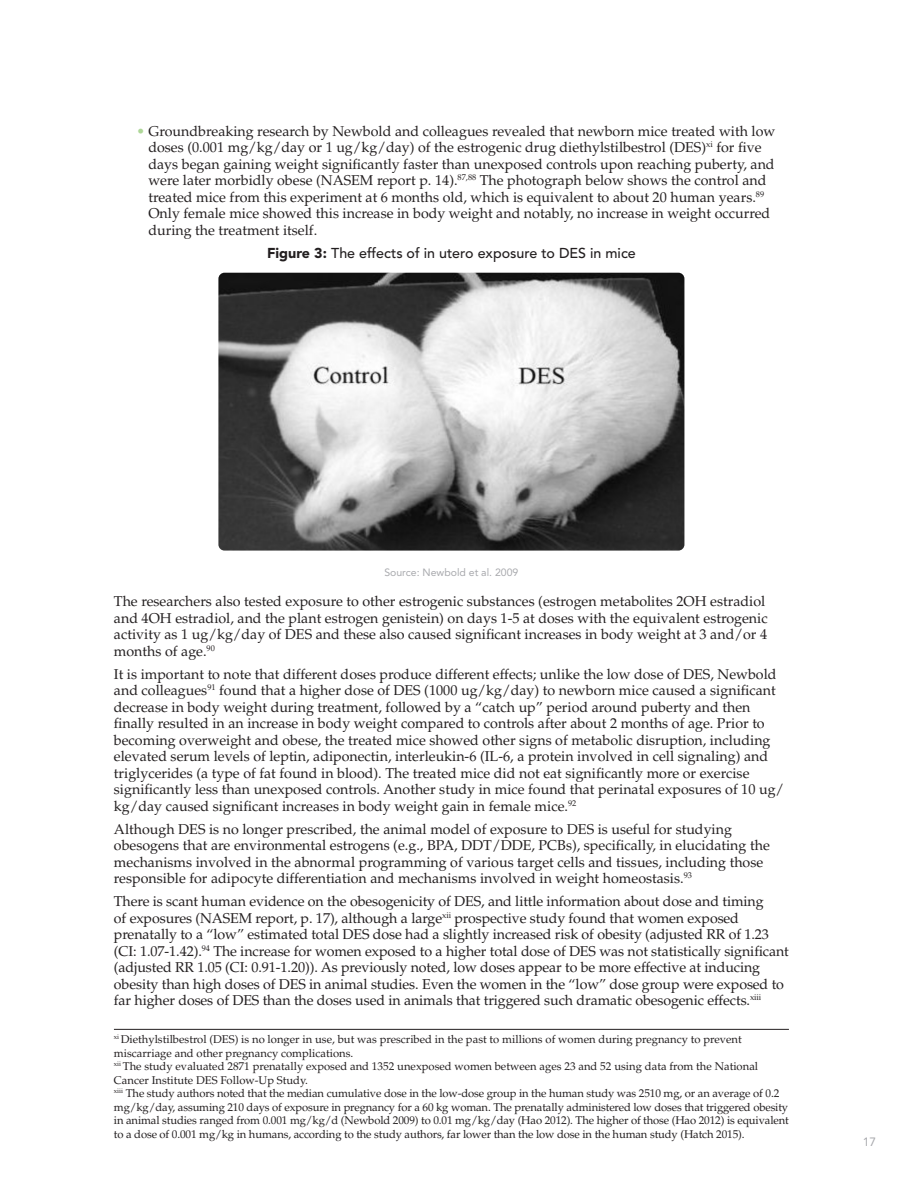
<style>
.page{position:relative;width:918px;height:1188px;background:#fff}
.page>*{position:absolute;margin:0;border:0;box-sizing:border-box;transform-origin:0 0}
.Main_Text{font:14.25px/16.5px "Palatino LT Std";color:#231f20}
.t1{font:500 14.25px "Avenir LT Std";color:#231f20}
.t2{font:12px "Avenir LT Std";color:#a8a9ad}
.t3{font:11.25px/13.5px "Palatino LT Std";letter-spacing:-.01em;color:#231f20}
.Sections{font:10.5px "Avenir LT Std";color:#a8a9ad}
.s1{color:#aed798}
.s2{font-weight:900}
</style>
<div class="page">
<img style="left:218px;top:273px;width:466px;height:278px">
<hr style="left:114px;top:1029px;width:675px;height:1px;background:#231f20">
<p class="Main_Text" style="left:148px;top:123px;width:628px;text-indent:-12px"><span class="s1">•</span> Groundbreaking research by Newbold and colleagues revealed that newborn mice treated with low doses (0.001 mg/kg/day or 1 ug/kg/day) of the estrogenic drug diethylstilbestrol (DES)<sup>xi</sup> for five days began gaining weight significantly faster than unexposed controls upon reaching puberty, and were later morbidly obese (NASEM report p. 14).<sup>87,88</sup> The photograph below shows the control and treated mice from this experiment at 6 months old, which is equivalent to about 20 human years.<sup>89<br></sup>Only female mice showed this increase in body weight and notably, no increase in weight occurred during the treatment itself.</p>
<p class="t1" style="left:267px;top:244px;width:370px"><span class="s2">Figure 3:</span> The effects of in utero exposure to DES in mice</p>
<p class="Sections" style="left:384px;top:566px;width:136px">Source: Newbold et al. 2009</p>
<p class="Main_Text" style="left:114px;top:593px;width:655px">The researchers also tested exposure to other estrogenic substances (estrogen metabolites 2OH estradiol and 4OH estradiol, and the plant estrogen genistein) on days 1-5 at doses with the equivalent estrogenic activity as 1 ug/kg/day of DES and these also caused significant increases in body weight at 3 and/or 4 months of age.<sup>90</sup></p>
<p class="Main_Text" style="left:114px;top:666px;width:672px">It is important to note that different doses produce different effects; unlike the low dose of DES, Newbold and colleagues<sup>91</sup> found that a higher dose of DES (1000 ug/kg/day) to newborn mice caused a significant decrease in body weight during treatment, followed by a “catch up” period around puberty and then finally resulted in an increase in body weight compared to controls after about 2 months of age. Prior to becoming overweight and obese, the treated mice showed other signs of metabolic disruption, including elevated serum levels of leptin, adiponectin, interleukin-6 (IL-6, a protein involved in cell signaling) and triglycerides (a type of fat found in blood). The treated mice did not eat significantly more or exercise significantly less than unexposed controls. Another study in mice found that perinatal exposures of 10 ug/ kg/day caused significant increases in body weight gain in female mice.<sup>92</sup></p>
<p class="Main_Text" style="left:114px;top:821px;width:657px">Although DES is no longer prescribed, the animal model of exposure to DES is useful for studying obesogens that are environmental estrogens (e.g., BPA, DDT/DDE, PCBs), specifically, in elucidating the mechanisms involved in the abnormal programming of various target cells and tissues, including those responsible for adipocyte differentiation and mechanisms involved in weight homeostasis.<sup>93</sup></p>
<p class="Main_Text" style="left:114px;top:893px;width:676px">There is scant human evidence on the obesogenicity of DES, and little information about dose and timing<br>of exposures (NASEM report, p. 17), although a large<sup>xii</sup> prospective study found that women exposed prenatally to a “low” estimated total DES dose had a slightly increased risk of obesity (adjusted RR of 1.23 (CI: 1.07-1.42).<sup>94</sup> The increase for women exposed to a higher total dose of DES was not statistically significant (adjusted RR 1.05 (CI: 0.91-1.20)). As previously noted, low doses appear to be more effective at inducing obesity than high doses of DES in animal studies. Even the women in the “low” dose group were exposed to far higher doses of DES than the doses used in animals that triggered such dramatic obesogenic effects.<sup>xiii</sup></p>
<p class="t3" style="left:114px;top:1033px;width:629px"><sup>xi</sup> Diethylstilbestrol (DES) is no longer in use, but was prescribed in the past to millions of women during pregnancy to prevent miscarriage and other pregnancy complications.</p>
<p class="t3" style="left:114px;top:1060px;width:646px"><sup>xii</sup> The study evaluated 2871 prenatally exposed and 1352 unexposed women between ages 23 and 52 using data from the National<br>Cancer Institute DES Follow-Up Study.</p>
<p class="t3" style="left:114px;top:1087px;width:676px"><sup>xiii</sup> The study authors noted that the median cumulative dose in the low-dose group in the human study was 2510 mg, or an average of 0.2 mg/kg/day, assuming 210 days of exposure in pregnancy for a 60 kg woman. The prenatally administered low doses that triggered obesity in animal studies ranged from 0.001 mg/kg/d (Newbold 2009) to 0.01 mg/kg/day (Hao 2012). The higher of those (Hao 2012) is equivalent to a dose of 0.001 mg/kg in humans, according to the study authors, far lower than the low dose in the human study (Hatch 2015).</p>
<p class="t2" style="left:863px;top:1135px;width:15px">17</p>
</div>
